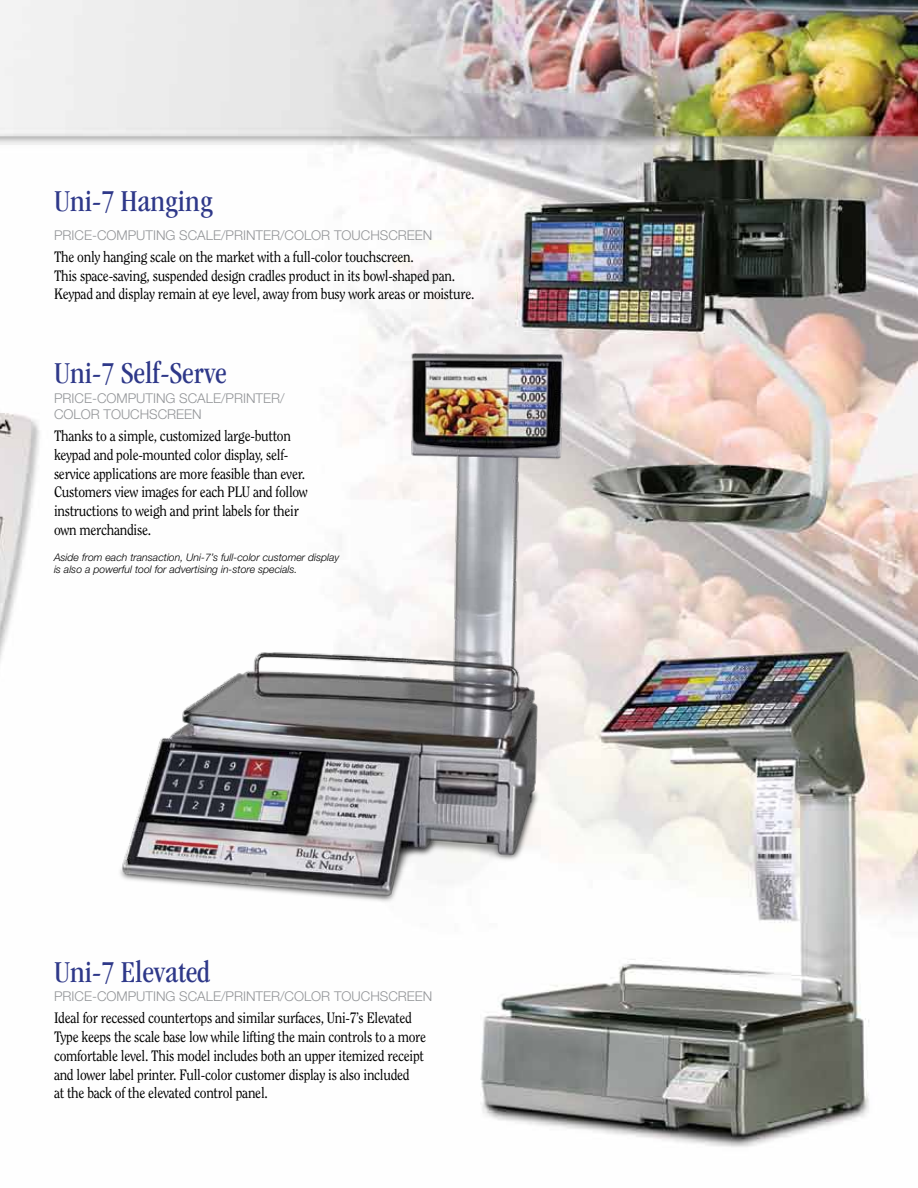
<style>
.page{position:relative;width:918px;height:1188px;background:#fff}
.page>*{position:absolute;margin:0;border:0;box-sizing:border-box;transform-origin:0 0}
.t1{font:condensed 31.5px "ITC Garamond Std";color:#2e3889}
.t2{font:15px/18.8px "Clearface Std";letter-spacing:-.02em;color:#000;scale:.9 1}
.t3{font:300 13.5px/16.5px "Helvetica Neue LT Std";color:#939598}
.t4{font:italic 300 10.5px/12.6px "Helvetica Neue LT Std";color:#000}
</style>
<div class="page">
<img style="left:0;top:0;width:918px;height:1147px">
<img style="left:63px;top:285px;width:609px;height:692px">
<p class="t1" style="left:54px;top:184px;width:160px">Uni-7 Hanging</p>
<p class="t3" style="left:54px;top:226px;width:380px">PRICE-COMPUTING SCALE/PRINTER/COLOR TOUCHSCREEN</p>
<p class="t2" style="left:54px;top:247px;width:469px">The only hanging scale on the market with a full-color touchscreen.<br>This space-saving, suspended design cradles product in its bowl-shaped pan.<br>Keypad and display remain at eye level, away from busy work areas or moisture.</p>
<p class="t1" style="left:54px;top:356px;width:174px">Uni-7 Self-Serve</p>
<p class="t3" style="left:54px;top:389px;width:232px">PRICE-COMPUTING SCALE/PRINTER/<br>COLOR TOUCHSCREEN</p>
<p class="t2" style="left:54px;top:427px;width:284px">Thanks to a simple, customized large-button keypad and pole-mounted color display, self&shy;service applications are more feasible than ever.<br>Customers view images for each PLU and follow instructions to weigh and print labels for their own merchandise.</p>
<p class="t4" style="left:54px;top:551px;width:287px">Aside from each transaction, Uni-7’s full-color customer display is also a powerful tool for advertising in-store specials.</p>
<p class="t1" style="left:54px;top:954px;width:158px">Uni-7 Elevated</p>
<p class="t3" style="left:54px;top:988px;width:380px">PRICE-COMPUTING SCALE/PRINTER/COLOR TOUCHSCREEN</p>
<p class="t2" style="left:54px;top:1009px;width:415px">Ideal for recessed countertops and similar surfaces, Uni-7’s Elevated Type keeps the scale base low while lifting the main controls to a more comfortable level. This model includes both an upper itemized receipt and lower label printer. Full-color customer display is also included<br>at the back of the elevated control panel.</p>
</div>
